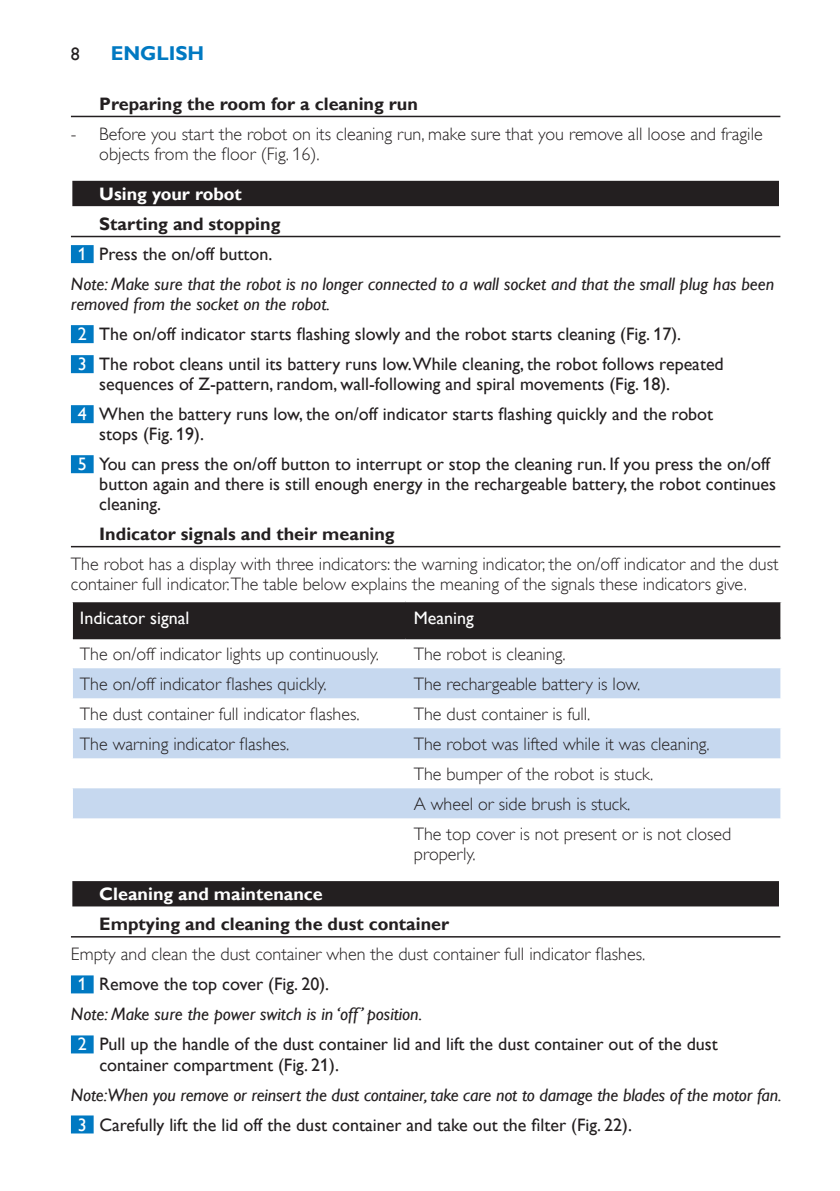
<style>
.page{position:relative;width:840px;height:1191px;background:#fff}
.page>*{position:absolute;margin:0;border:0;box-sizing:border-box;transform-origin:0 0}
.t1{font:700 20px "Gill Sans Alt One WGL";color:#0079c2}
.t2{font:18px/30px "Gill Sans Alt One WGL Light";color:#231f20}
.t3{font:18px/30px "Gill Sans Alt One WGL";color:#231f20}
.t4{font:italic 18px/30px "Gill Sans Alt One WGL";color:#231f20}
.t5{font:700 18px "Gill Sans Alt One WGL";color:#231f20}
.t6{font:700 18px "Gill Sans Alt One WGL";color:#fff}
.t7{font:18px "Gill Sans Alt One WGL";color:#fff}
.s1{color:#fff}
.s2{font-style:italic}
.s3{font-style:normal;color:#fff}
.s4{font-style:normal}
</style>
<div class="page">
<hr style="left:71px;top:116px;width:709px;height:1px;background:#231f20">
<div style="left:71px;top:180px;width:709px;height:28px;background:#dbdadb"></div>
<div style="left:72px;top:181px;width:706px;height:25px;background:#231f20"></div>
<hr style="left:71px;top:236px;width:709px;height:1px;background:#231f20">
<div style="left:71px;top:245px;width:23px;height:18px;background:#0079c2"></div>
<div style="left:71px;top:325px;width:23px;height:18px;background:#0079c2"></div>
<div style="left:71px;top:355px;width:23px;height:18px;background:#0079c2"></div>
<div style="left:71px;top:405px;width:23px;height:18px;background:#0079c2"></div>
<div style="left:71px;top:455px;width:23px;height:18px;background:#0079c2"></div>
<hr style="left:71px;top:546px;width:709px;height:1px;background:#231f20">
<div style="left:71px;top:880px;width:709px;height:28px;background:#979596"></div>
<div style="left:72px;top:881px;width:706px;height:25px;background:#231f20"></div>
<hr style="left:71px;top:936px;width:709px;height:1px;background:#231f20">
<div style="left:71px;top:975px;width:23px;height:18px;background:#0079c2"></div>
<div style="left:71px;top:1035px;width:23px;height:18px;background:#0079c2"></div>
<div style="left:71px;top:1115px;width:23px;height:18px;background:#0079c2"></div>
<div style="left:73px;top:602px;width:707px;height:35px;background:#231f20"></div>
<svg style="left:73px;top:668px;width:707px;height:150px;fill:#c6d8ef"></svg>
<hr style="left:73px;top:637px;width:332px;height:2px;background:#231f20">
<hr style="left:405px;top:637px;width:375px;height:2px;background:#231f20">
<p class="t3" style="left:71px;top:39px;width:10px">8</p>
<p class="t1" style="left:111px;top:40px;width:95px">ENGLISH</p>
<p class="t5" style="left:99px;top:92px;width:320px">Preparing the room for a cleaning run</p>
<p class="t2" style="left:99px;top:124px;width:664px;line-height:20px;text-indent:-28px">- Before you start the robot on its cleaning run, make sure that you remove all loose and fragile objects from the floor (Fig. 16).</p>
<p class="t6" style="left:99px;top:182px;width:144px">Using your robot</p>
<p class="t5" style="left:99px;top:212px;width:182px">Starting and stopping</p>
<p class="t3" style="left:78px;top:239px;width:196px"><span class="s1">1</span> Press the on/off button.</p>
<p class="t4" style="left:71px;top:269px;width:704px">Note: Make sure that the robot is no longer connected to a wall socket and that the small plug has been</p>
<p class="t3" style="left:78px;top:289px;width:647px;text-indent:-7px"><span class="s2">removed from the socket on the robot.<br></span><span class="s1">2</span> The on/off indicator starts flashing slowly and the robot starts cleaning (Fig. 17).<br><span class="s1">3</span> The robot cleans until its battery runs low.While cleaning, the robot follows repeated</p>
<p class="t3" style="left:78px;top:369px;width:636px;text-indent:22px">sequences of Z-pattern, random, wall-following and spiral movements (Fig. 18).<br><span class="s1">4</span> When the battery runs low, the on/off indicator starts flashing quickly and the robot</p>
<p class="t3" style="left:78px;top:419px;width:693px;text-indent:22px">stops (Fig. 19).<br><span class="s1">5</span> You can press the on/off button to interrupt or stop the cleaning run. If you press the on/off</p>
<p class="t3" style="left:99px;top:474px;width:677px;line-height:20px">button again and there is still enough energy in the rechargeable battery, the robot continues cleaning.</p>
<p class="t5" style="left:99px;top:522px;width:297px">Indicator signals and their meaning</p>
<p class="t2" style="left:71px;top:554px;width:708px;line-height:20px">The robot has a display with three indicators: the warning indicator, the on/off indicator and the dust container full indicator.The table below explains the meaning of the signals these indicators give.</p>
<p class="t7" style="left:80px;top:606px;width:111px">Indicator signal</p>
<p class="t7" style="left:413px;top:606px;width:61px">Meaning</p>
<p class="t2" style="left:80px;top:639px;width:300px">The on/off indicator lights up continuously.</p>
<p class="t2" style="left:413px;top:639px;width:153px">The robot is cleaning.</p>
<p class="t2" style="left:80px;top:669px;width:248px">The on/off indicator flashes quickly.</p>
<p class="t2" style="left:413px;top:669px;width:228px">The rechargeable battery is low.</p>
<p class="t2" style="left:80px;top:699px;width:281px">The dust container full indicator flashes.</p>
<p class="t2" style="left:413px;top:699px;width:178px">The dust container is full.</p>
<p class="t2" style="left:80px;top:729px;width:211px">The warning indicator flashes.</p>
<p class="t2" style="left:413px;top:729px;width:319px">The robot was lifted while it was cleaning.<br>The bumper of the robot is stuck.<br>A wheel or side brush is stuck.<br>The top cover is not present or is not closed</p>
<p class="t2" style="left:413px;top:839px;width:63px">properly.</p>
<p class="t6" style="left:99px;top:882px;width:225px">Cleaning and maintenance</p>
<p class="t5" style="left:99px;top:912px;width:351px">Emptying and cleaning the dust container</p>
<p class="t2" style="left:71px;top:939px;width:575px">Empty and clean the dust container when the dust container full indicator flashes.</p>
<p class="t3" style="left:78px;top:969px;width:253px"><span class="s1">1</span> Remove the top cover (Fig. 20).</p>
<p class="t4" style="left:71px;top:999px;width:352px">Note: Make sure the power switch is in ‘off’ position.</p>
<p class="t3" style="left:78px;top:1029px;width:641px"><span class="s1">2</span> Pull up the handle of the dust container lid and lift the dust container out of the dust</p>
<p class="t3" style="left:99px;top:1049px;width:241px">container compartment (Fig. 21).</p>
<p class="t4" style="left:78px;top:1079px;width:705px;text-indent:-7px">Note:When you remove or reinsert the dust container, take care not to damage the blades of the motor fan.<br><span class="s3">3</span> <span class="s4">Carefully lift the lid off the dust container and take out the filter (Fig. 22).</span></p>
</div>
